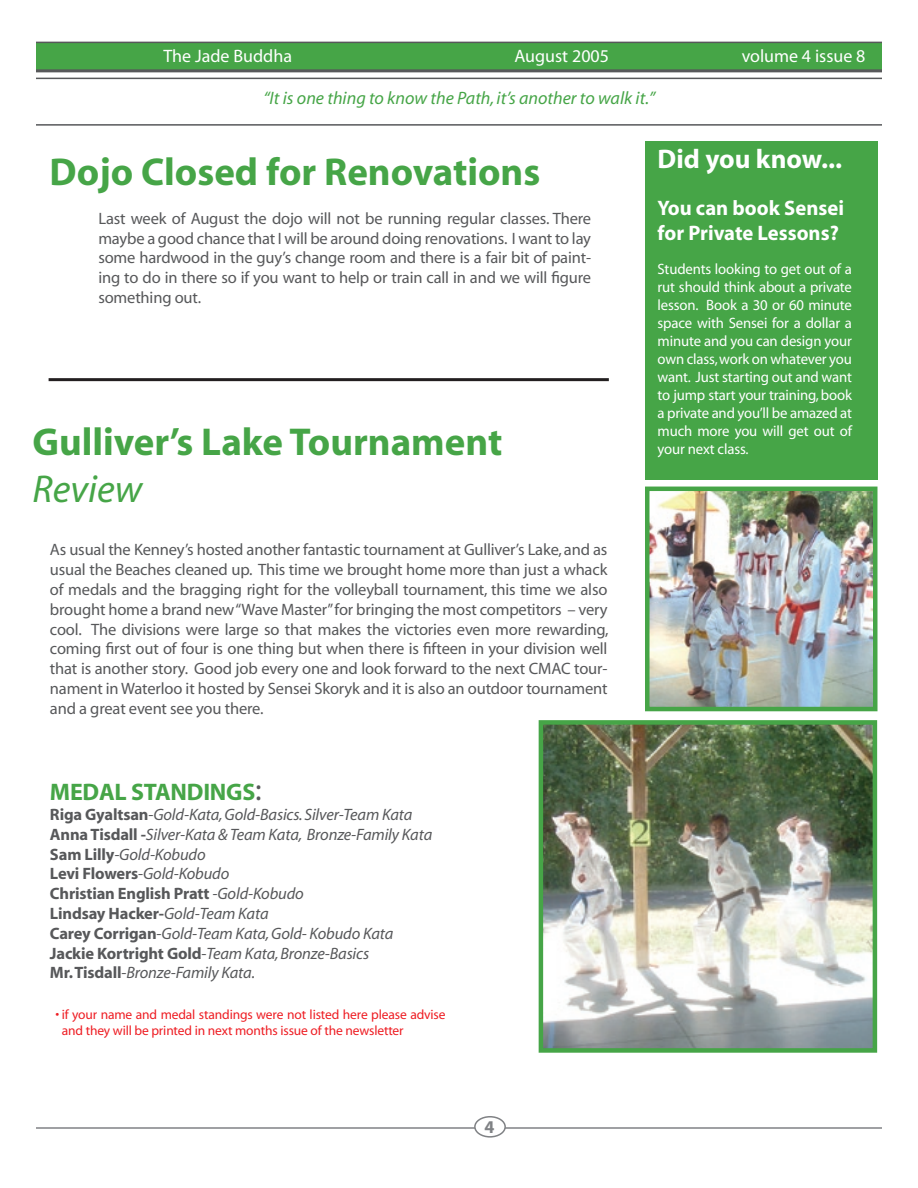
<style>
.page{position:relative;width:918px;height:1188px;background:#fff}
.page>*{position:absolute;margin:0;border:0;box-sizing:border-box;transform-origin:0 0}
.t1{font:700 39px "Myriad";color:#46a547}
.t2{font:italic 39px "Myriad";color:#46a547}
.t3{font:700 27px "Myriad";color:#fff}
.t4{font:700 24px "Myriad";letter-spacing:-.01em;color:#46a547}
.t5{font:700 21px/25.2px "Myriad";color:#fff}
.t6{font:italic 18px "Myriad";color:#46a547}
.t7{font:18px "Myriad";color:#fff}
.t8{font:700 18px "Myriad";color:#808285}
.t9{font:16.5px/19.8px "Myriad";letter-spacing:-.01em;color:#57585a;text-align:justify}
.t10{font:italic 16.5px/19.8px "Myriad";letter-spacing:-.01em;color:#57585a}
.t11{font:15px/18px "Myriad";letter-spacing:-.01em;color:#fff;text-align:justify}
.t12{font:13.5px/16.2px "Myriad";letter-spacing:-.01em;color:#ee1d23}
.s1{font-weight:400;font-size:31.5px;color:#57585a}
.s2{font-weight:700;font-style:normal}
.s3{font-style:normal}
</style>
<div class="page">
<hr style="left:36px;top:78px;width:846px;height:1px;background:#57585a">
<div style="left:36px;top:44px;width:846px;height:26px;background:#46a547"></div>
<hr style="left:36px;top:42px;width:846px;height:1px;background:#57585a">
<hr style="left:36px;top:69px;width:846px;height:3px;background:#57585a">
<hr style="left:36px;top:1127px;width:846px;height:2px;background:#808285">
<div style="left:475px;top:1117px;width:30px;height:20px;background:#fff;border-radius:50%"></div>
<div style="left:474px;top:1116px;width:32px;height:22px;border:2px solid #808285;border-radius:50%"></div>
<hr style="left:36px;top:124px;width:846px;height:2px;background:#57585a">
<div style="left:645px;top:141px;width:233px;height:338px;background:#46a547"></div>
<img style="left:544px;top:725px;width:328px;height:323px">
<div style="left:539px;top:720px;width:338px;height:333px;border:4px solid #46a547"></div>
<img style="left:650px;top:492px;width:223px;height:214px">
<div style="left:645px;top:487px;width:233px;height:224px;border:4px solid #46a547"></div>
<hr style="left:49px;top:378px;width:560px;height:3px;background:#231f20">
<p class="t7" style="left:164px;top:47px;width:130px">The Jade Buddha</p>
<p class="t7" style="left:514px;top:47px;width:96px">August 2005</p>
<p class="t7" style="left:742px;top:47px;width:125px">volume 4 issue 8</p>
<p class="t6" style="left:264px;top:89px;width:393px">“It is one thing to know the Path, it’s another to walk it.”</p>
<h1 class="t1" style="left:50px;top:152px;width:492px">Dojo Closed for Renovations</h1>
<p class="t9" style="left:98px;top:209px;width:494px">Last week of August the dojo will not be running regular classes. There maybe a good chance that I will be around doing renovations. I want to lay some hardwood in the guy’s change room and there is a fair bit of paint&shy;ing to do in there so if you want to help or train call in and we will figure something out.</p>
<h1 class="t1" style="left:32px;top:422px;width:471px">Gulliver’s Lake Tournament</h1>
<h1 class="t2" style="left:32px;top:469px;width:112px">Review</h1>
<p class="t9" style="left:50px;top:541px;width:560px">As usual the Kenney’s hosted another fantastic tournament at Gulliver’s Lake, and as usual the Beaches cleaned up. This time we brought home more than just a whack of medals and the bragging right for the volleyball tournament, this time we also brought home a brand new “Wave Master” for bringing the most competitors – very cool. The divisions were large so that makes the victories even more rewarding, coming first out of four is one thing but when there is fifteen in your division well that is another story. Good job every one and look forward to the next CMAC tour&shy;nament in Waterloo it hosted by Sensei Skoryk and it is also an outdoor tournament and a great event see you there.</p>
<h3 class="t4" style="left:50px;top:780px;width:213px">MEDAL STANDINGS<span class="s1">:</span></h3>
<p class="t10" style="left:50px;top:805px;width:384px"><span class="s2">Riga Gyaltsan</span><span class="s3">-</span>Gold-Kata, Gold-Basics. Silver-Team Kata <span class="s2">Anna Tisdall -</span>Silver-Kata &amp; Team Kata, Bronze-Family Kata <span class="s2">Sam Lilly</span>-Gold-Kobudo<br><span class="s2">Levi Flowers</span><span class="s3">-</span>Gold-Kobudo<br><span class="s2">Christian English Pratt</span> -Gold-Kobudo<br><span class="s2">Lindsay Hacker-</span>Gold-Team Kata<br><span class="s2">Carey Corrigan</span><span class="s3">-</span>Gold-Team Kata, Gold- Kobudo Kata <span class="s2">Jackie Kortright Gold</span><span class="s3">-</span>Team Kata, Bronze-Basics<br><span class="s2">Mr. Tisdall</span><span class="s3">-</span>Bronze-Family Kata.</p>
<p class="t12" style="left:62px;top:1007px;width:385px;text-indent:-6px">• if your name and medal standings were not listed here please advise and they will be printed in next months issue of the newsletter</p>
<p class="t8" style="left:484px;top:1117px;width:11px">4</p>
<h2 class="t3" style="left:658px;top:145px;width:186px">Did you know...</h2>
<p class="t5" style="left:658px;top:196px;width:188px">You can book Sensei for Private Lessons?</p>
<p class="t11" style="left:658px;top:261px;width:196px">Students looking to get out of a rut should think about a private lesson. Book a 30 or 60 minute space with Sensei for a dollar a minute and you can design your own class, work on whatever you want. Just starting out and want to jump start your training, book a private and you’ll be amazed at much more you will get out of</p>
<p class="t11" style="left:658px;top:441px;width:93px">your next class.</p>
</div>
